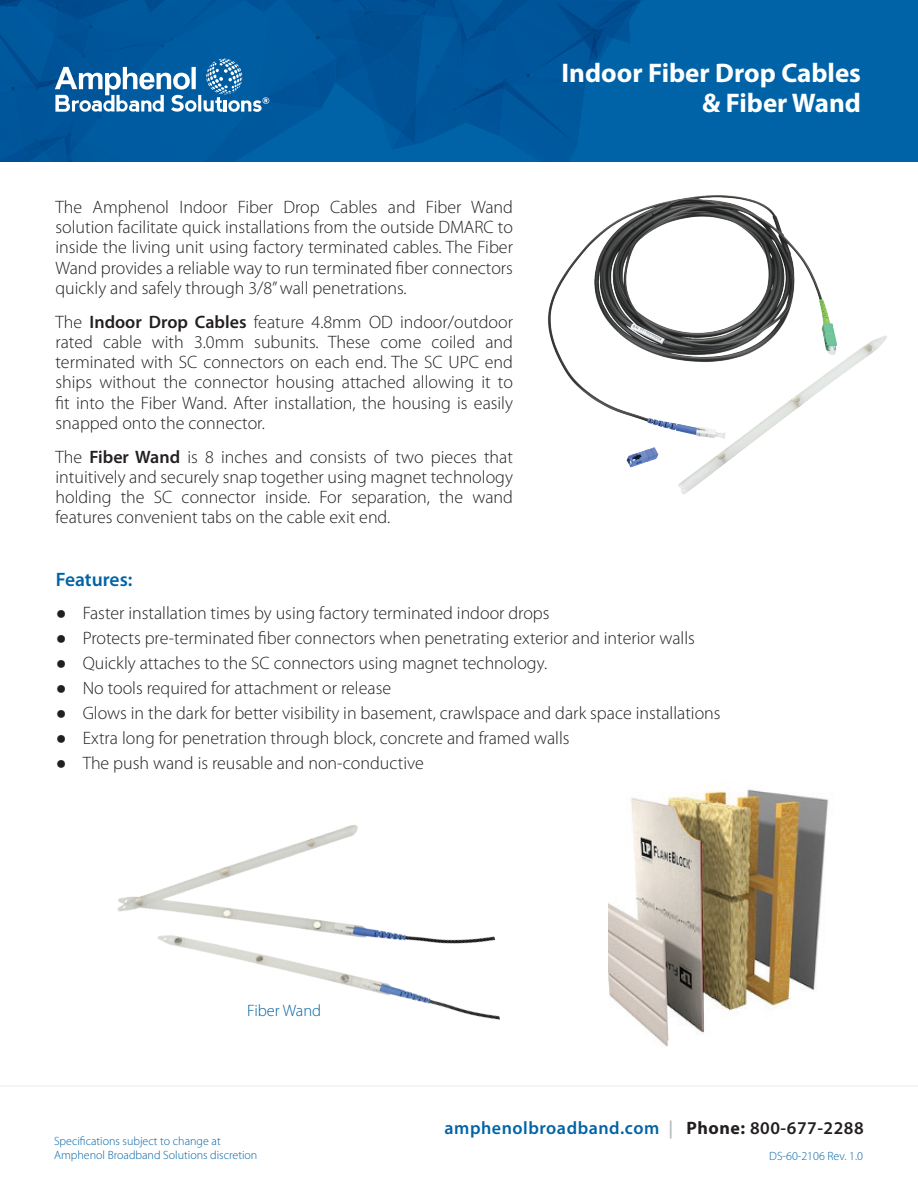
<style>
.page{position:relative;width:918px;height:1188px;background:#fff}
.page>*{position:absolute;margin:0;border:0;box-sizing:border-box;transform-origin:0 0}
.t1{font:700 27px/30px "Myriad Pro";color:#fff;text-align:right}
.t2{font:600 19.5px "Myriad Pro";color:#0163a7}
.t3{font:300 18px/20.2px "Myriad Pro";color:#231f20;text-align:justify}
.t4{font:600 18px "Myriad Pro";letter-spacing:.03em;color:#0163a7}
.t5{font:300 16.5px "Myriad Pro";color:#0163a7}
.t6{font:300 12px/14.4px "Myriad Pro";color:#0163a7}
.s1{font-weight:600}
.s2{font-family:"Arial";font-weight:700}
.s3{color:#b8b9bc}
.s4{font-weight:700;color:#231f20}
.s5{color:#231f20}
</style>
<div class="page">
<div style="left:0;top:0;width:918px;height:165px;background:#0163a7"></div>
<svg style="left:0;top:0;width:642px;height:162px"></svg>
<div style="left:0;top:162px;width:918px;height:432px;background:#fff"></div>
<hr style="left:0;top:1085px;width:918px;height:1px;background:#f3f4f5">
<img style="left:548px;top:195px;width:339px;height:299px">
<img style="left:609px;top:789px;width:220px;height:258px">
<img style="left:117px;top:825px;width:241px;height:87px">
<img style="left:149px;top:878px;width:354px;height:209px">
<p class="t3" style="left:55px;top:197px;width:459px">The Amphenol Indoor Fiber Drop Cables and Fiber Wand solution facilitate quick installations from the outside DMARC to inside the living unit using factory terminated cables. The Fiber Wand provides a reliable way to run terminated fiber connectors quickly and safely through 3/8” wall penetrations.</p>
<p class="t3" style="left:55px;top:312px;width:459px">The <span class="s1">Indoor Drop Cables</span> feature 4.8mm OD indoor/outdoor rated cable with 3.0mm subunits. These come coiled and terminated with SC connectors on each end. The SC UPC end ships without the connector housing attached allowing it to fit into the Fiber Wand. After installation, the housing is easily snapped onto the connector.</p>
<p class="t3" style="left:55px;top:447px;width:459px">The <span class="s1">Fiber Wand</span> is 8 inches and consists of two pieces that intuitively and securely snap together using magnet technology holding the SC connector inside. For separation, the wand features convenient tabs on the cable exit end.</p>
<h1 class="t1" style="left:562px;top:58px;width:301px">Indoor Fiber Drop Cables &amp; Fiber Wand</h1>
<p class="t2" style="left:56px;top:569px;width:78px">Features:</p>
<p class="t3" style="left:56px;top:603px;width:495px"><span class="s2">●</span> Faster installation times by using factory terminated indoor drops</p>
<p class="t3" style="left:56px;top:628px;width:641px"><span class="s2">●</span> Protects pre-terminated fiber connectors when penetrating exterior and interior walls</p>
<p class="t3" style="left:56px;top:653px;width:493px"><span class="s2">●</span> Quickly attaches to the SC connectors using magnet technology.</p>
<p class="t3" style="left:56px;top:678px;width:337px"><span class="s2">●</span> No tools required for attachment or release</p>
<p class="t3" style="left:56px;top:703px;width:666px"><span class="s2">●</span> Glows in the dark for better visibility in basement, crawlspace and dark space installations</p>
<p class="t3" style="left:56px;top:728px;width:515px"><span class="s2">●</span> Extra long for penetration through block, concrete and framed walls</p>
<p class="t3" style="left:56px;top:753px;width:370px"><span class="s2">●</span> The push wand is reusable and non-conductive</p>
<p class="t5" style="left:247px;top:1001px;width:75px">Fiber Wand</p>
<p class="t6" style="left:54px;top:1134px;width:205px">Specifications subject to change at<br>Amphenol Broadband Solutions discretion</p>
<p class="t4" style="left:445px;top:1118px;width:421px">amphenolbroadband.com <span class="s3">|</span> <span class="s4">Phone:</span> <span class="s5">800-677-2288</span></p>
<p class="t6" style="left:769px;top:1149px;width:95px">DS-60-2106 Rev. 1.0</p>
</div>
